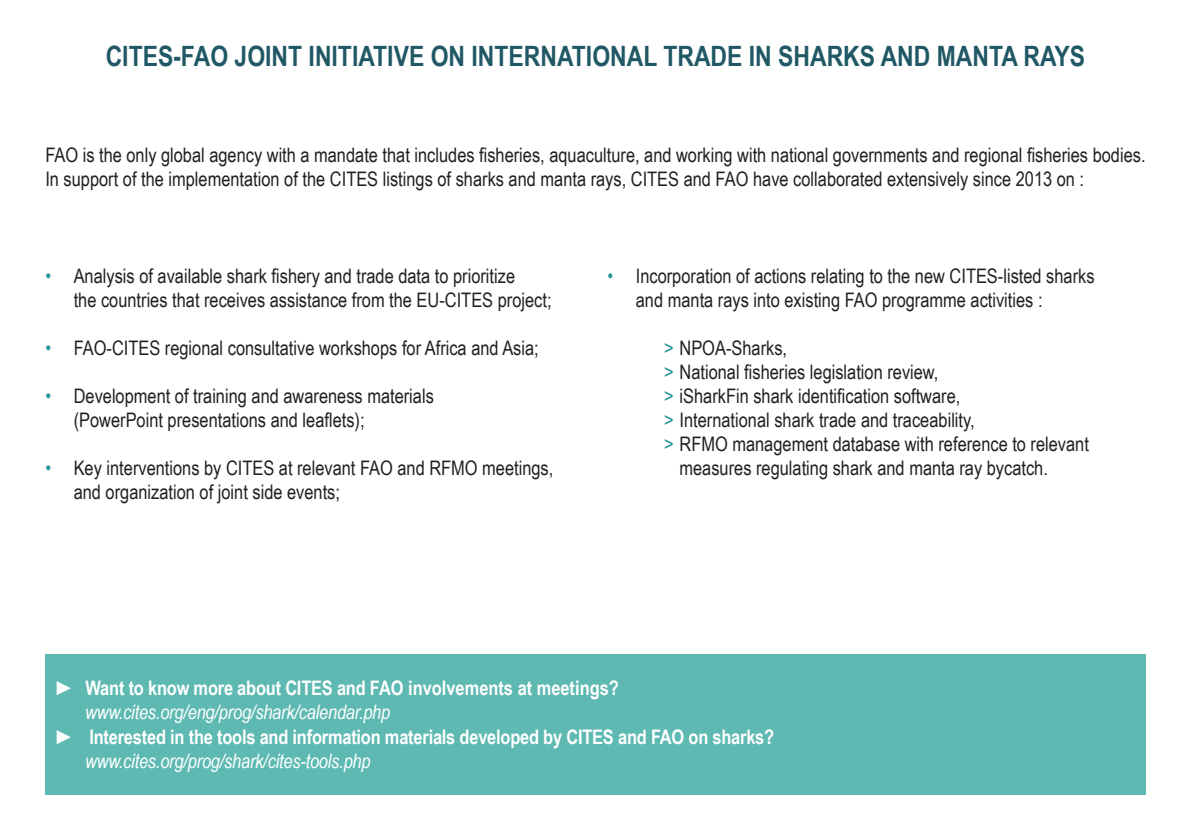
<style>
.page{position:relative;width:1191px;height:840px;background:#fff}
.page>*{position:absolute;margin:0;border:0;box-sizing:border-box;transform-origin:0 0}
.t1{font:700 28px "Arial Narrow";color:#215865}
.t2{font:20px/24px "Arial Narrow";color:#231f20}
.t3{font:700 20px "Arial Narrow";letter-spacing:-.01em;color:#fff}
.t4{font:italic 20px "Arial Narrow";letter-spacing:-.01em;color:#fff}
.s1{color:#259696}
.s2{font-weight:400}
</style>
<div class="page">
<div style="left:45px;top:653px;width:1100px;height:141px;background:#5db9b1"></div>
<h1 class="t1" style="left:106px;top:35px;width:981px">CITES-FAO JOINT INITIATIVE ON INTERNATIONAL TRADE IN SHARKS AND MANTA RAYS</h1>
<p class="t2" style="left:45px;top:142px;width:1101px">FAO is the only global agency with a mandate that includes fisheries, aquaculture, and working with national governments and regional fisheries bodies.<br>In support of the implementation of the CITES listings of sharks and manta rays, CITES and FAO have collaborated extensively since 2013 on :</p>
<p class="t2" style="left:74px;top:263px;width:479px;text-indent:-28px"><span class="s1">•</span> Analysis of available shark fishery and trade data to prioritize<br>the countries that receives assistance from the EU-CITES project;</p>
<p class="t2" style="left:45px;top:335px;width:495px"><span class="s1">•</span> FAO-CITES regional consultative workshops for Africa and Asia;</p>
<p class="t2" style="left:74px;top:383px;width:362px;text-indent:-28px"><span class="s1">•</span> Development of training and awareness materials (PowerPoint presentations and leaflets);</p>
<p class="t2" style="left:74px;top:455px;width:481px;text-indent:-28px"><span class="s1">•</span> Key interventions by CITES at relevant FAO and RFMO meetings, and organization of joint side events;</p>
<p class="t2" style="left:636px;top:263px;width:460px;text-indent:-28px"><span class="s1">•</span> Incorporation of actions relating to the new CITES-listed sharks and manta rays into existing FAO programme activities :</p>
<p class="t2" style="left:664px;top:335px;width:124px"><span class="s1">&gt;</span> NPOA-Sharks,</p>
<p class="t2" style="left:664px;top:359px;width:276px"><span class="s1">&gt;</span> National fisheries legislation review,</p>
<p class="t2" style="left:664px;top:383px;width:298px"><span class="s1">&gt;</span> iSharkFin shark identification software,</p>
<p class="t2" style="left:664px;top:407px;width:312px"><span class="s1">&gt;</span> International shark trade and traceability,</p>
<p class="t2" style="left:664px;top:431px;width:426px"><span class="s1">&gt;</span> RFMO management database with reference to relevant</p>
<p class="t2" style="left:679px;top:455px;width:370px">measures regulating shark and manta ray bycatch.</p>
<p class="t3" style="left:57px;top:673px;width:563px"><span class="s2">►</span> Want to know more about CITES and FAO involvements at meetings?</p>
<p class="t4" style="left:85px;top:700px;width:307px">www.cites.org/eng/prog/shark/calendar.php</p>
<p class="t3" style="left:57px;top:721px;width:719px"><span class="s2">►</span> Interested in the tools and information materials developed by CITES and FAO on sharks?</p>
<p class="t4" style="left:85px;top:748px;width:287px">www.cites.org/prog/shark/cites-tools.php</p>
</div>
